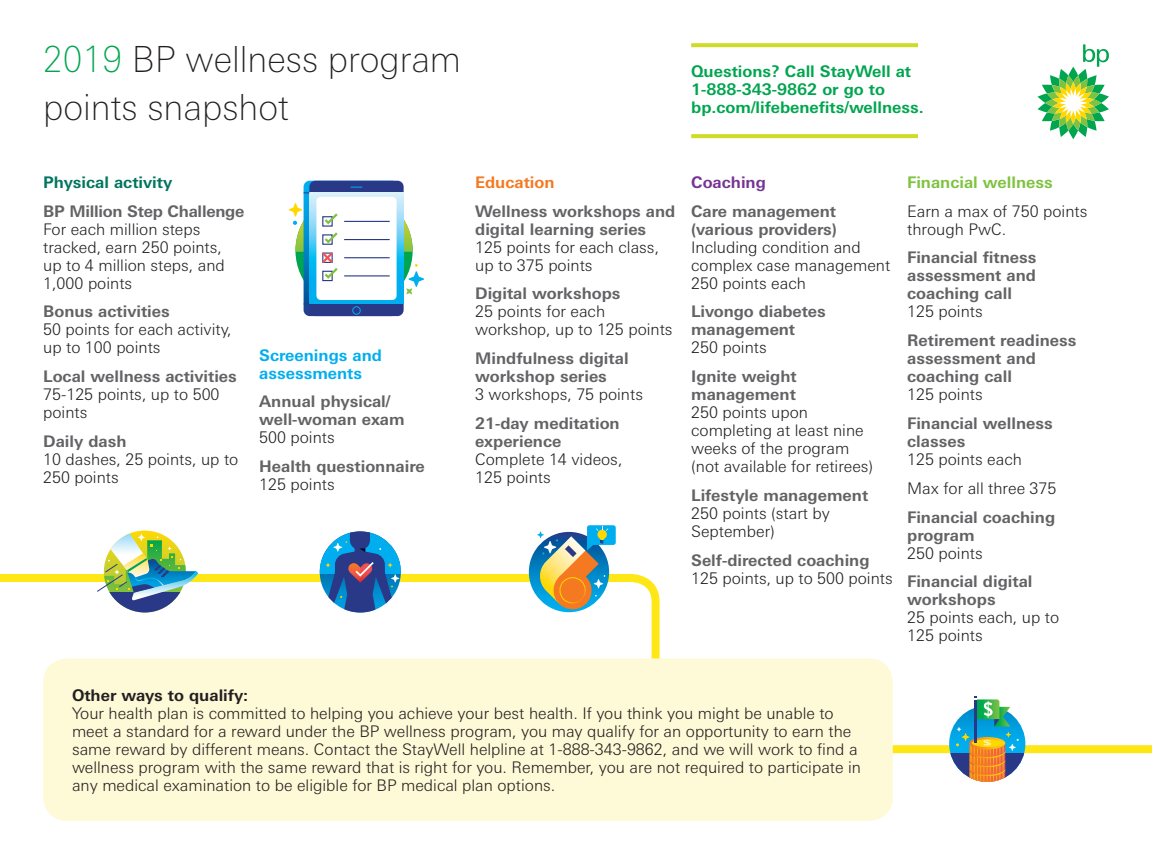
<style>
.page{position:relative;width:1152px;height:864px;background:#fff}
.page>*{position:absolute;margin:0;border:0;box-sizing:border-box;transform-origin:0 0}
.t1{font:100 36px/48px "Univers Next Pro";color:#231f20}
.Text{font:300 16px/18px "Univers Next Pro";color:#231f20}
.Subhead{font:700 16px/18px "Univers Next Pro";color:#636366}
.Text-2{font:700 16px/18px "Univers Next Pro";color:#00a54f}
.Text-3{font:700 16px "Univers Next Pro";color:#636366}
.Text-4{font:700 16px/18px "Univers Next Pro";color:#00aeef}
.Text-5{font:700 16px "Univers Next Pro";color:#231f20}
.Text-6{font:700 16px "Univers Next Pro";color:#7fc241}
.Text-7{font:700 16px "Univers Next Pro";color:#00755e}
.Text-8{font:700 16px "Univers Next Pro";color:#f47921}
.Text-9{font:700 16px "Univers Next Pro";color:#763594}
.s1{color:#00a54f}
</style>
<div class="page">
<svg style="left:0;top:570px;width:1152px;height:184px"></svg>
<svg style="left:289px;top:181px;width:135px;height:135px"></svg>
<svg style="left:529px;top:532px;width:80px;height:80px"></svg>
<svg style="left:537px;top:525px;width:79px;height:86px"></svg>
<hr style="left:975px;top:696px;width:2px;height:47px;background:#2a3888">
<svg style="left:949px;top:698px;width:76px;height:84px"></svg>
<svg style="left:96px;top:531px;width:102px;height:81px"></svg>
<svg style="left:320px;top:550px;width:81px;height:24px"></svg>
<svg style="left:326px;top:531px;width:73px;height:82px"></svg>
<svg style="left:1038px;top:44px;width:71px;height:95px"></svg>
<div style="left:43px;top:658px;width:850px;height:163px;background:#fef9d7;border-radius:24px"></div>
<svg style="left:691px;top:43px;width:227px;height:4px"></svg>
<svg style="left:691px;top:134px;width:227px;height:4px"></svg>
<h2 class="t1" style="left:43px;top:35px;width:419px"><span class="s1">2019</span> BP wellness program points snapshot</h2>
<p class="Text-2" style="left:691px;top:62px;width:234px">Questions? Call StayWell at<br>1-888-343-9862 or go to bp.com/lifebenefits/wellness.</p>
<p class="Text-7" style="left:43px;top:173px;width:131px">Physical activity</p>
<p class="Subhead" style="left:43px;top:202px;width:203px">BP Million Step Challenge</p>
<p class="Text" style="left:43px;top:220px;width:183px">For each million steps tracked, earn 250 points, up to 4 million steps, and<br>1,000 points</p>
<p class="Text-3" style="left:43px;top:302px;width:128px">Bonus activities</p>
<p class="Text" style="left:43px;top:321px;width:190px">50 points for each activity, up to 100 points</p>
<p class="Text-3" style="left:43px;top:367px;width:195px">Local wellness activities</p>
<p class="Text" style="left:43px;top:385px;width:178px">75-125 points, up to 500 points</p>
<p class="Subhead" style="left:43px;top:432px;width:85px">Daily dash</p>
<p class="Text" style="left:43px;top:450px;width:197px">10 dashes, 25 points, up to<br>250 points</p>
<p class="Text-4" style="left:259px;top:346px;width:124px">Screenings and assessments</p>
<p class="Subhead" style="left:259px;top:393px;width:147px">Annual physical/ well-woman exam</p>
<p class="Text" style="left:259px;top:429px;width:77px">500 points</p>
<p class="Subhead" style="left:259px;top:457px;width:167px">Health questionnaire</p>
<p class="Text" style="left:259px;top:475px;width:77px">125 points</p>
<p class="Text-8" style="left:475px;top:173px;width:81px">Education</p>
<p class="Subhead" style="left:475px;top:202px;width:202px">Wellness workshops and digital learning series</p>
<p class="Text" style="left:475px;top:238px;width:185px">125 points for each class, up to 375 points</p>
<p class="Subhead" style="left:475px;top:285px;width:147px">Digital workshops</p>
<p class="Text" style="left:475px;top:303px;width:199px">25 points for each workshop, up to 125 points</p>
<p class="Subhead" style="left:475px;top:349px;width:155px">Mindfulness digital workshop series</p>
<p class="Text" style="left:475px;top:385px;width:169px">3 workshops, 75 points</p>
<p class="Subhead" style="left:475px;top:414px;width:146px">21-day meditation experience</p>
<p class="Text" style="left:475px;top:450px;width:149px">Complete 14 videos,<br>125 points</p>
<p class="Text-9" style="left:691px;top:173px;width:76px">Coaching</p>
<p class="Subhead" style="left:691px;top:202px;width:147px">Care management (various providers)</p>
<p class="Text" style="left:691px;top:238px;width:201px">Including condition and complex case management</p>
<p class="Text" style="left:691px;top:274px;width:116px">250 points each</p>
<p class="Subhead" style="left:691px;top:303px;width:136px">Livongo diabetes management</p>
<p class="Text" style="left:691px;top:339px;width:77px">250 points</p>
<p class="Subhead" style="left:691px;top:367px;width:107px">Ignite weight management</p>
<p class="Text" style="left:691px;top:403px;width:184px">250 points upon completing at least nine weeks of the program (not available for retirees)</p>
<p class="Subhead" style="left:691px;top:486px;width:179px">Lifestyle management</p>
<p class="Text" style="left:691px;top:504px;width:140px">250 points (start by<br>September)</p>
<p class="Subhead" style="left:691px;top:551px;width:180px">Self-directed coaching</p>
<p class="Text" style="left:691px;top:569px;width:203px">125 points, up to 500 points</p>
<p class="Text-6" style="left:907px;top:173px;width:147px">Financial wellness</p>
<p class="Text" style="left:907px;top:202px;width:182px">Earn a max of 750 points through PwC.</p>
<p class="Subhead" style="left:907px;top:249px;width:131px;text-align:justify">Financial fitness assessment and coaching call</p>
<p class="Text" style="left:907px;top:303px;width:77px">125 points</p>
<p class="Subhead" style="left:907px;top:331px;width:171px">Retirement readiness assessment and coaching call</p>
<p class="Text" style="left:907px;top:385px;width:77px">125 points</p>
<p class="Subhead" style="left:907px;top:414px;width:147px">Financial wellness classes</p>
<p class="Text" style="left:907px;top:450px;width:116px">125 points each</p>
<p class="Text" style="left:907px;top:479px;width:151px">Max for all three 375</p>
<p class="Subhead" style="left:907px;top:508px;width:150px">Financial coaching program</p>
<p class="Text" style="left:907px;top:544px;width:77px">250 points</p>
<p class="Subhead" style="left:907px;top:573px;width:127px">Financial digital workshops</p>
<p class="Text" style="left:907px;top:609px;width:154px">25 points each, up to<br>125 points</p>
<p class="Text-5" style="left:72px;top:685px;width:178px">Other ways to qualify:</p>
<p class="Text" style="left:72px;top:704px;width:791px">Your health plan is committed to helping you achieve your best health. If you think you might be unable to meet a standard for a reward under the BP wellness program, you may qualify for an opportunity to earn the same reward by different means. Contact the StayWell helpline at 1-888-343-9862, and we will work to find a wellness program with the same reward that is right for you. Remember, you are not required to participate in any medical examination to be eligible for BP medical plan options.</p>
</div>
